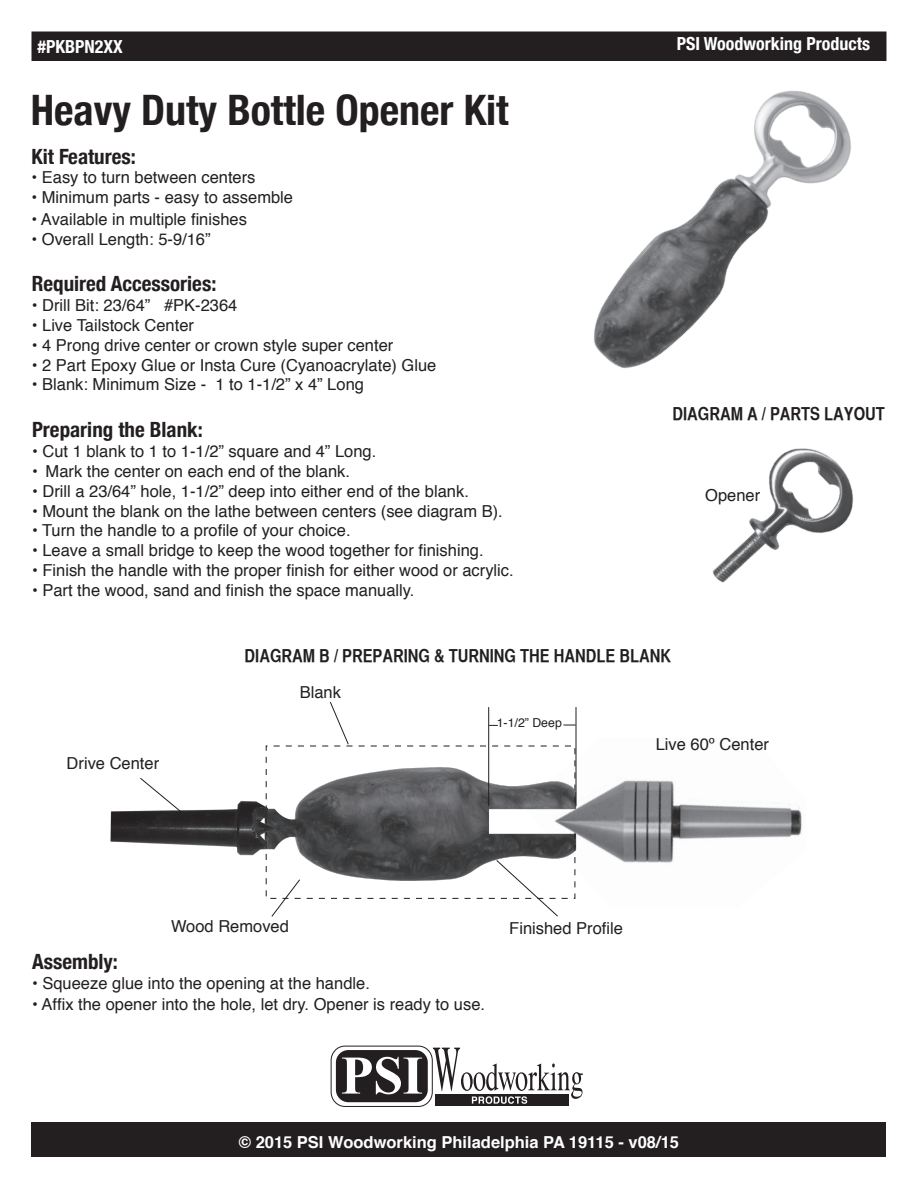
<style>
.page{position:relative;width:918px;height:1188px;background:#fff}
.page>*{position:absolute;margin:0;border:0;box-sizing:border-box;transform-origin:0 0}
.t1{font:700 condensed 42px "Helvetica Neue";color:#231f20}
.t2{font:700 condensed 21px "Helvetica Neue";color:#231f20}
.t3{font:18px "Helvetica CY Bold";color:#231f20}
.t4{font:700 condensed 18px "Helvetica Neue";color:#fff}
.t5{font:16.5px "Helvetica";color:#231f20}
.t6{font:700 16.5px "Helvetica";color:#fff}
.t7{font:12.3px "Helvetica";color:#231f20}
</style>
<div class="page">
<img style="left:712px;top:448px;width:142px;height:135px">
<div style="left:32px;top:32px;width:854px;height:28px;background:#231f20"></div>
<div style="left:32px;top:32px;width:854px;height:29px;border:2px solid #231f20"></div>
<img style="left:556px;top:59px;width:329px;height:309px">
<img style="left:575px;top:738px;width:227px;height:125px">
<img style="left:576px;top:746px;width:41px;height:117px">
<svg style="left:265px;top:745px;width:311px;height:154px"></svg>
<img style="left:110px;top:792px;width:165px;height:69px">
<hr style="left:488px;top:707px;width:1px;height:99px;background:#231f20">
<hr style="left:576px;top:707px;width:1px;height:99px;background:#231f20">
<svg style="left:563px;top:725px;width:13px;height:1px"></svg>
<svg style="left:330px;top:701px;width:19px;height:44px"></svg>
<svg style="left:496px;top:859px;width:63px;height:58px"></svg>
<svg style="left:331px;top:1046px;width:101px;height:60px"></svg>
<div style="left:331px;top:1046px;width:102px;height:61px;border:1px solid #231f20;border-radius:14px"></div>
<div style="left:435px;top:1094px;width:134px;height:12px;background:#231f20"></div>
<svg style="left:336px;top:1048px;width:247px;height:56px"></svg>
<div style="left:32px;top:1123px;width:854px;height:34px;background:#231f20"></div>
<svg style="left:139px;top:778px;width:44px;height:36px"></svg>
<svg style="left:271px;top:879px;width:30px;height:38px"></svg>
<p class="t4" style="left:38px;top:32px;width:87px">#PKBPN2XX</p>
<p class="t4" style="left:677px;top:29px;width:195px">PSI Woodworking Products</p>
<p class="t1" style="left:31px;top:75px;width:480px">Heavy Duty Bottle Opener Kit</p>
<p class="t2" style="left:32px;top:139px;width:106px">Kit Features:</p>
<p class="t5" style="left:32px;top:165px;width:226px">• Easy to turn between centers</p>
<p class="t5" style="left:32px;top:185px;width:263px">• Minimum parts - easy to assemble</p>
<p class="t5" style="left:32px;top:206px;width:217px">• Available in multiple finishes</p>
<p class="t5" style="left:32px;top:226px;width:181px">• Overall Length: 5-9/16”</p>
<p class="t2" style="left:32px;top:266px;width:186px">Required Accessories:</p>
<p class="t5" style="left:32px;top:293px;width:207px">• Drill Bit: 23/64” #PK-2364</p>
<p class="t5" style="left:32px;top:312px;width:164px">• Live Tailstock Center</p>
<p class="t5" style="left:32px;top:332px;width:363px">• 4 Prong drive center or crown style super center</p>
<p class="t5" style="left:32px;top:352px;width:406px">• 2 Part Epoxy Glue or Insta Cure (Cyanoacrylate) Glue</p>
<p class="t5" style="left:32px;top:372px;width:334px">• Blank: Minimum Size - 1 to 1-1/2” x 4” Long</p>
<p class="t2" style="left:32px;top:413px;width:172px">Preparing the Blank:</p>
<p class="t5" style="left:32px;top:439px;width:346px">• Cut 1 blank to 1 to 1-1/2” square and 4” Long.</p>
<p class="t5" style="left:32px;top:459px;width:320px">• Mark the center on each end of the blank.</p>
<p class="t5" style="left:32px;top:478px;width:438px">• Drill a 23/64” hole, 1-1/2” deep into either end of the blank.</p>
<p class="t5" style="left:32px;top:498px;width:472px">• Mount the blank on the lathe between centers (see diagram B).</p>
<p class="t5" style="left:32px;top:518px;width:320px">• Turn the handle to a profile of your choice.</p>
<p class="t5" style="left:32px;top:538px;width:453px">• Leave a small bridge to keep the wood together for finishing.</p>
<p class="t5" style="left:32px;top:558px;width:483px">• Finish the handle with the proper finish for either wood or acrylic.</p>
<p class="t5" style="left:32px;top:577px;width:384px">• Part the wood, sand and finish the space manually.</p>
<p class="t3" style="left:672px;top:403px;width:214px">DIAGRAM A / PARTS LAYOUT</p>
<p class="t5" style="left:705px;top:483px;width:57px">Opener</p>
<p class="t3" style="left:245px;top:645px;width:428px">DIAGRAM B / PREPARING &amp; TURNING THE HANDLE BLANK</p>
<p class="t5" style="left:67px;top:750px;width:94px">Drive Center</p>
<p class="t5" style="left:300px;top:679px;width:43px">Blank</p>
<p class="t7" style="left:497px;top:713px;width:67px">1-1/2” Deep</p>
<p class="t5" style="left:656px;top:732px;width:115px">Live 60º Center</p>
<p class="t5" style="left:171px;top:913px;width:119px">Wood Removed</p>
<p class="t2" style="left:32px;top:944px;width:87px">Assembly:</p>
<p class="t5" style="left:32px;top:970px;width:339px">• Squeeze glue into the opening at the handle.</p>
<p class="t5" style="left:32px;top:992px;width:455px">• Affix the opener into the hole, let dry. Opener is ready to use.</p>
<p class="t5" style="left:509px;top:916px;width:115px">Finished Profile</p>
<p class="t6" style="left:239px;top:1128px;width:442px">© 2015 PSI Woodworking Philadelphia PA 19115 - v08/15</p>
</div>
